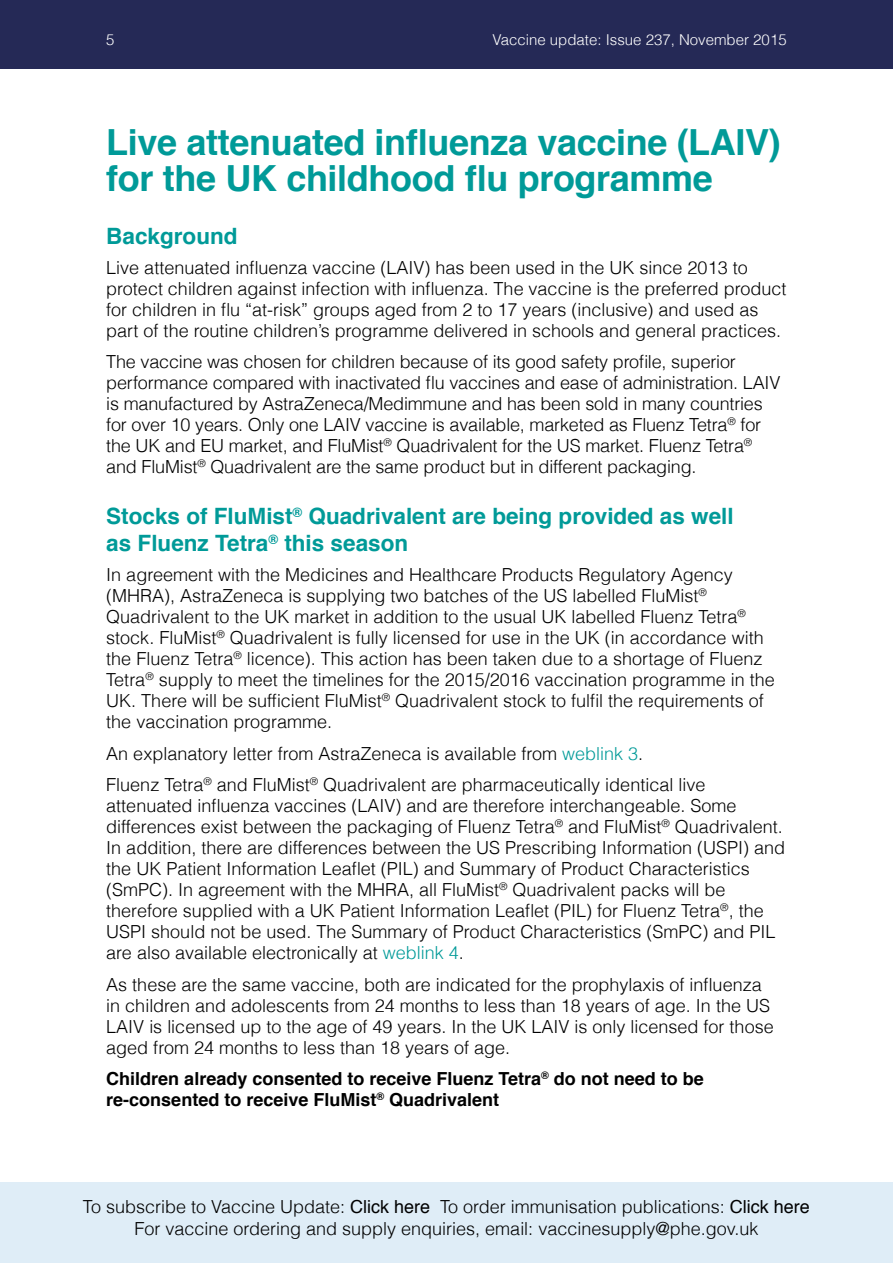
<style>
.page{position:relative;width:893px;height:1263px;background:#fff}
.page>*{position:absolute;margin:0;border:0;box-sizing:border-box;transform-origin:0 0}
.t1{font:700 36px/36px "Helvetica";letter-spacing:-.01em;color:#009a98}
.t2{font:700 22.5px/27px "Helvetica";color:#009a98}
.t3{font:300 18px/21px "Helvetica";color:#000}
.t4{font:700 18px/21px "Helvetica";color:#000}
.t5{font:300 15px "Helvetica";color:#fff}
.s1{color:#009a98}
.s2{font-weight:400}
</style>
<div class="page">
<div style="left:0;top:0;width:893px;height:68px;background:#252956"></div>
<div style="left:0;top:1182px;width:893px;height:81px;background:#dfedf7"></div>
<p class="t5" style="left:106px;top:27px;width:10px">5</p>
<p class="t5" style="left:492px;top:27px;width:296px">Vaccine update: Issue 237, November 2015</p>
<p class="t1" style="left:106px;top:124px;width:676px">Live attenuated influenza vaccine (LAIV) for the UK childhood flu programme</p>
<p class="t2" style="left:106px;top:223px;width:133px">Background</p>
<p class="t3" style="left:106px;top:256px;width:682px">Live attenuated influenza vaccine (LAIV) has been used in the UK since 2013 to protect children against infection with influenza. The vaccine is the preferred product for children in flu “at-risk” groups aged from 2 to 17 years (inclusive) and used as part of the routine children’s programme delivered in schools and general practices.</p>
<p class="t3" style="left:106px;top:351px;width:676px">The vaccine was chosen for children because of its good safety profile, superior performance compared with inactivated flu vaccines and ease of administration. LAIV is manufactured by AstraZeneca/Medimmune and has been sold in many countries for over 10 years. Only one LAIV vaccine is available, marketed as Fluenz Tetra<sup>®</sup> for the UK and EU market, and FluMist<sup>®</sup> Quadrivalent for the US market. Fluenz Tetra<sup>® </sup>and FluMist<sup>®</sup> Quadrivalent are the same product but in different packaging.</p>
<p class="t2" style="left:106px;top:503px;width:629px">Stocks of FluMist<sup>®</sup> Quadrivalent are being provided as well as Fluenz Tetra<sup>®</sup> this season</p>
<p class="t3" style="left:106px;top:564px;width:670px">In agreement with the Medicines and Healthcare Products Regulatory Agency (MHRA), AstraZeneca is supplying two batches of the US labelled FluMist<sup>® </sup>Quadrivalent to the UK market in addition to the usual UK labelled Fluenz Tetra<sup>® </sup>stock. FluMist<sup>®</sup> Quadrivalent is fully licensed for use in the UK (in accordance with the Fluenz Tetra<sup>®</sup> licence). This action has been taken due to a shortage of Fluenz Tetra<sup>®</sup> supply to meet the timelines for the 2015/2016 vaccination programme in the UK. There will be sufficient FluMist<sup>®</sup> Quadrivalent stock to fulfil the requirements of the vaccination programme.</p>
<p class="t3" style="left:106px;top:742px;width:538px">An explanatory letter from AstraZeneca is available from <span class="s1">weblink 3</span>.</p>
<p class="t3" style="left:106px;top:774px;width:680px">Fluenz Tetra<sup>®</sup> and FluMist<sup>®</sup> Quadrivalent are pharmaceutically identical live attenuated influenza vaccines (LAIV) and are therefore interchangeable. Some differences exist between the packaging of Fluenz Tetra<sup>®</sup> and FluMist<sup>®</sup> Quadrivalent.<br>In addition, there are differences between the US Prescribing Information (USPI) and the UK Patient Information Leaflet (PIL) and Summary of Product Characteristics (SmPC). In agreement with the MHRA, all FluMist<sup>®</sup> Quadrivalent packs will be therefore supplied with a UK Patient Information Leaflet (PIL) for Fluenz Tetra<sup>®</sup>, the USPI should not be used. The Summary of Product Characteristics (SmPC) and PIL are also available electronically at <span class="s1">weblink 4</span>.</p>
<p class="t3" style="left:106px;top:973px;width:669px">As these are the same vaccine, both are indicated for the prophylaxis of influenza in children and adolescents from 24 months to less than 18 years of age. In the US LAIV is licensed up to the age of 49 years. In the UK LAIV is only licensed for those aged from 24 months to less than 18 years of age.</p>
<p class="t4" style="left:106px;top:1069px;width:599px">Children already consented to receive Fluenz Tetra<sup>®</sup> do not need to be re-consented to receive FluMist<sup>®</sup> Quadrivalent</p>
<p class="t3" style="left:83px;top:1194px;width:728px;line-height:22.5px;text-align:center">To subscribe to Vaccine Update: <span class="s2">Click here</span> To order immunisation publications: <span class="s2">Click here<br></span>For vaccine ordering and supply enquiries, email: vaccinesupply@phe.gov.uk</p>
</div>
